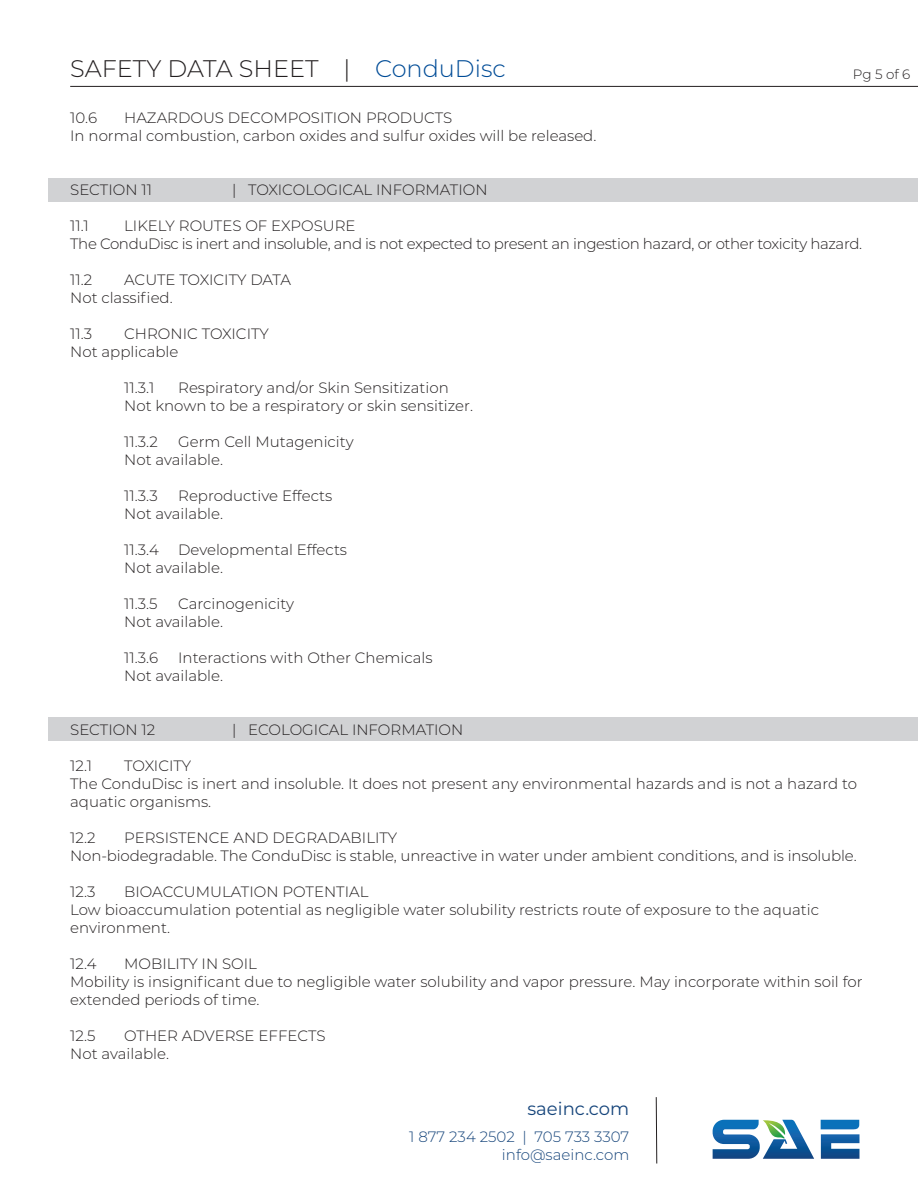
<style>
.page{position:relative;width:918px;height:1188px;background:#fff}
.page>*{position:absolute;margin:0;border:0;box-sizing:border-box;transform-origin:0 0}
.t1{font:300 24px "Montserrat";color:#231f20}
.t2{font:18px "Montserrat";color:#16457b}
.t3{font:300 15px/18px "Montserrat";color:#231f20}
.t4{font:300 15px "Montserrat";letter-spacing:-.025em;color:#231f20}
.t5{font:300 15px "Montserrat";color:#16457b}
.t6{font:300 13.5px "Montserrat";color:#231f20}
.s1{color:#004c97}
</style>
<div class="page">
<div style="left:49px;top:717px;width:869px;height:24px;background:#d1d2d4"></div>
<div style="left:49px;top:178px;width:869px;height:23px;background:#d1d2d4"></div>
<hr style="left:70px;top:86px;width:848px;height:1px;background:#231f20">
<svg style="left:821px;top:1120px;width:39px;height:39px"></svg>
<svg style="left:713px;top:1120px;width:101px;height:39px"></svg>
<svg style="left:655px;top:1097px;width:3px;height:67px"></svg>
<p class="t1" style="left:70px;top:52px;width:437px">SAFETY DATA SHEET | <span class="s1">ConduDisc</span></p>
<p class="t6" style="left:853px;top:65px;width:59px">Pg 5 of 6</p>
<p class="t3" style="left:70px;top:108px;width:28px">10.6</p>
<p class="t3" style="left:124px;top:108px;width:330px">HAZARDOUS DECOMPOSITION PRODUCTS</p>
<p class="t3" style="left:70px;top:126px;width:528px">In normal combustion, carbon oxides and sulfur oxides will be released.</p>
<p class="t3" style="left:70px;top:180px;width:83px">SECTION 11</p>
<p class="t3" style="left:232px;top:180px;width:257px">| TOXICOLOGICAL INFORMATION</p>
<p class="t3" style="left:70px;top:216px;width:20px">11.1</p>
<p class="t3" style="left:124px;top:216px;width:233px">LIKELY ROUTES OF EXPOSURE</p>
<p class="t4" style="left:70px;top:233px;width:793px">The ConduDisc is inert and insoluble, and is not expected to present an ingestion hazard, or other toxicity hazard.</p>
<p class="t3" style="left:70px;top:270px;width:24px">11.2</p>
<p class="t3" style="left:124px;top:270px;width:168px">ACUTE TOXICITY DATA</p>
<p class="t3" style="left:70px;top:288px;width:104px">Not classified.</p>
<p class="t3" style="left:70px;top:324px;width:24px">11.3</p>
<p class="t3" style="left:124px;top:324px;width:146px">CHRONIC TOXICITY</p>
<p class="t3" style="left:70px;top:342px;width:110px">Not applicable</p>
<p class="t3" style="left:124px;top:378px;width:32px">11.3.1</p>
<p class="t3" style="left:178px;top:378px;width:272px">Respiratory and/or Skin Sensitization</p>
<p class="t3" style="left:124px;top:396px;width:350px">Not known to be a respiratory or skin sensitizer.</p>
<p class="t3" style="left:124px;top:432px;width:35px">11.3.2</p>
<p class="t3" style="left:178px;top:432px;width:177px">Germ Cell Mutagenicity</p>
<p class="t3" style="left:124px;top:450px;width:100px">Not available.</p>
<p class="t3" style="left:124px;top:486px;width:35px">11.3.3</p>
<p class="t3" style="left:178px;top:486px;width:156px">Reproductive Effects</p>
<p class="t3" style="left:124px;top:504px;width:100px">Not available.</p>
<p class="t3" style="left:124px;top:540px;width:36px">11.3.4</p>
<p class="t3" style="left:178px;top:540px;width:170px">Developmental Effects</p>
<p class="t3" style="left:124px;top:558px;width:100px">Not available.</p>
<p class="t3" style="left:124px;top:594px;width:35px">11.3.5</p>
<p class="t3" style="left:178px;top:594px;width:117px">Carcinogenicity</p>
<p class="t3" style="left:124px;top:612px;width:100px">Not available.</p>
<p class="t3" style="left:124px;top:648px;width:35px">11.3.6</p>
<p class="t3" style="left:178px;top:648px;width:256px">Interactions with Other Chemicals</p>
<p class="t3" style="left:124px;top:666px;width:100px">Not available.</p>
<p class="t3" style="left:70px;top:720px;width:86px">SECTION 12</p>
<p class="t3" style="left:232px;top:720px;width:233px">| ECOLOGICAL INFORMATION</p>
<p class="t3" style="left:70px;top:756px;width:24px">12.1</p>
<p class="t3" style="left:124px;top:756px;width:69px">TOXICITY</p>
<p class="t3" style="left:70px;top:774px;width:788px">The ConduDisc is inert and insoluble. It does not present any environmental hazards and is not a hazard to aquatic organisms.</p>
<p class="t3" style="left:70px;top:828px;width:27px">12.2</p>
<p class="t3" style="left:124px;top:828px;width:275px">PERSISTENCE AND DEGRADABILITY</p>
<p class="t3" style="left:70px;top:846px;width:788px">Non-biodegradable. The ConduDisc is stable, unreactive in water under ambient conditions, and is insoluble.</p>
<p class="t3" style="left:70px;top:882px;width:27px">12.3</p>
<p class="t3" style="left:124px;top:882px;width:246px">BIOACCUMULATION POTENTIAL</p>
<p class="t3" style="left:70px;top:900px;width:750px">Low bioaccumulation potential as negligible water solubility restricts route of exposure to the aquatic environment.</p>
<p class="t3" style="left:70px;top:954px;width:28px">12.4</p>
<p class="t3" style="left:124px;top:954px;width:134px">MOBILITY IN SOIL</p>
<p class="t3" style="left:70px;top:972px;width:794px">Mobility is insignificant due to negligible water solubility and vapor pressure. May incorporate within soil for extended periods of time.</p>
<p class="t3" style="left:70px;top:1026px;width:27px">12.5</p>
<p class="t3" style="left:124px;top:1026px;width:203px">OTHER ADVERSE EFFECTS</p>
<p class="t3" style="left:70px;top:1044px;width:100px">Not available.</p>
<p class="t2" style="left:528px;top:1096px;width:103px">saeinc.com</p>
<p class="t5" style="left:409px;top:1126px;width:222px">1 877 234 2502 | 705 733 3307</p>
<p class="t5" style="left:502px;top:1144px;width:129px">info@saeinc.com</p>
</div>
